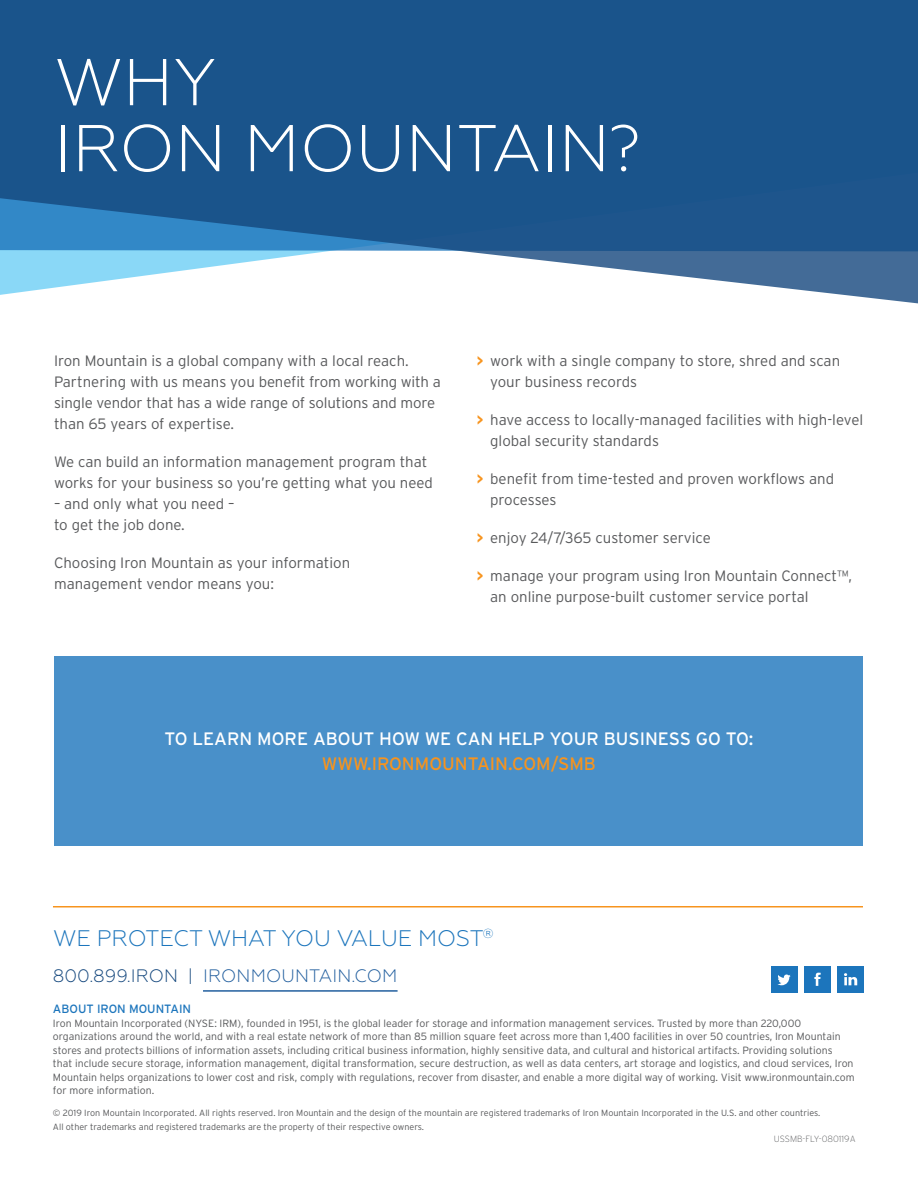
<style>
.page{position:relative;width:918px;height:1188px;background:#fff}
.page>*{position:absolute;margin:0;border:0;box-sizing:border-box;transform-origin:0 0}
.t1{font:300 66px/66px "Geometria";color:#fff}
.t2{font:300 22.5px "Geometria";color:#1c75bc}
.t3{font:18px "Interstate";color:#fff}
.t4{font:300 18px "Geometria";letter-spacing:.01em;color:#215e9e}
.t5{font:18px "Interstate";color:#f7941e}
.t6{font:300 15px/21px "Interstate";color:#58595b}
.t7{font:12px "Interstate";color:#1c75bc}
.t8{font:300 10.5px/13.5px "Interstate";color:#58595b}
.t9{font:300 9px/13.5px "Interstate";color:#58595b}
.t10{font:200 9px "Interstate";color:#58595b}
.s1{font-weight:700;color:#f7941e}
.s2{color:#14477d}
</style>
<div class="page">
<svg style="left:0;top:0;width:918px;height:304px;background:#386c9d"></svg>
<hr style="left:203px;top:990px;width:195px;height:2px;background:#215e9e">
<div style="left:837px;top:966px;width:27px;height:26px;background:#1c75bc"></div>
<svg style="left:844px;top:973px;width:13px;height:12px"></svg>
<div style="left:804px;top:966px;width:27px;height:26px;background:#1c75bc"></div>
<svg style="left:814px;top:973px;width:7px;height:13px"></svg>
<div style="left:771px;top:966px;width:26px;height:26px;background:#1c75bc"></div>
<svg style="left:777px;top:975px;width:14px;height:10px"></svg>
<hr style="left:53px;top:906px;width:810px;height:2px;background:#f7941e">
<div style="left:54px;top:657px;width:809px;height:189px;background:#4990c9"></div>
<h1 class="t1" style="left:54px;top:49px;width:588px">WHY<br>IRON MOUNTAIN?</h1>
<h3 class="t6" style="left:54px;top:350px;width:388px">Iron Mountain is a global company with a local reach.<br>Partnering with us means you benefit from working with a single vendor that has a wide range of solutions and more than 65 years of expertise.</h3>
<h3 class="t6" style="left:54px;top:451px;width:380px">We can build an information management program that works for your business so you’re getting what you need</h3>
<h3 class="t6" style="left:54px;top:493px;width:182px">– and only what you need – to get the job done.</h3>
<h3 class="t6" style="left:54px;top:552px;width:298px">Choosing Iron Mountain as your information management vendor means you:</h3>
<h3 class="t6" style="left:490px;top:350px;width:351px;text-indent:-14px"><span class="s1">&gt;</span> work with a single company to store, shred and scan your business records</h3>
<h3 class="t6" style="left:490px;top:409px;width:375px;text-indent:-14px"><span class="s1">&gt;</span> have access to locally-managed facilities with high-level global security standards</h3>
<h3 class="t6" style="left:490px;top:468px;width:345px;text-indent:-14px"><span class="s1">&gt;</span> benefit from time-tested and proven workflows and processes</h3>
<h3 class="t6" style="left:477px;top:527px;width:236px"><span class="s1">&gt;</span> enjoy 24/7/365 customer service</h3>
<h3 class="t6" style="left:490px;top:565px;width:364px;text-indent:-14px"><span class="s1">&gt;</span> manage your program using Iron Mountain Connect™, an online purpose-built customer service portal</h3>
<h3 class="t3" style="left:165px;top:728px;width:590px">TO LEARN MORE ABOUT HOW WE CAN HELP YOUR BUSINESS GO TO:</h3>
<h3 class="t5" style="left:322px;top:753px;width:276px">WWW.IRONMOUNTAIN.COM/SMB</h3>
<h2 class="t2" style="left:53px;top:925px;width:442px">WE PROTECT WHAT YOU VALUE MOST<sup>®</sup></h2>
<h3 class="t4" style="left:53px;top:965px;width:346px"><span class="s2">800.899.IRON |</span> IRONMOUNTAIN.COM</h3>
<p class="t7" style="left:53px;top:1001px;width:140px">ABOUT IRON MOUNTAIN</p>
<p class="t8" style="left:53px;top:1016px;width:803px">Iron Mountain Incorporated (NYSE: IRM), founded in 1951, is the global leader for storage and information management services. Trusted by more than 220,000 organizations around the world, and with a real estate network of more than 85 million square feet across more than 1,400 facilities in over 50 countries, Iron Mountain stores and protects billions of information assets, including critical business information, highly sensitive data, and cultural and historical artifacts. Providing solutions<br>that include secure storage, information management, digital transformation, secure destruction, as well as data centers, art storage and logistics, and cloud services, Iron Mountain helps organizations to lower cost and risk, comply with regulations, recover from disaster, and enable a more digital way of working. Visit www.ironmountain.com for more information.</p>
<p class="t9" style="left:53px;top:1106px;width:769px">© 2019 Iron Mountain Incorporated. All rights reserved. Iron Mountain and the design of the mountain are registered trademarks of Iron Mountain Incorporated in the U.S. and other countries.<br>All other trademarks and registered trademarks are the property of their respective owners.</p>
<p class="t10" style="left:774px;top:1133px;width:83px">USSMB-FLY-080119A</p>
</div>
